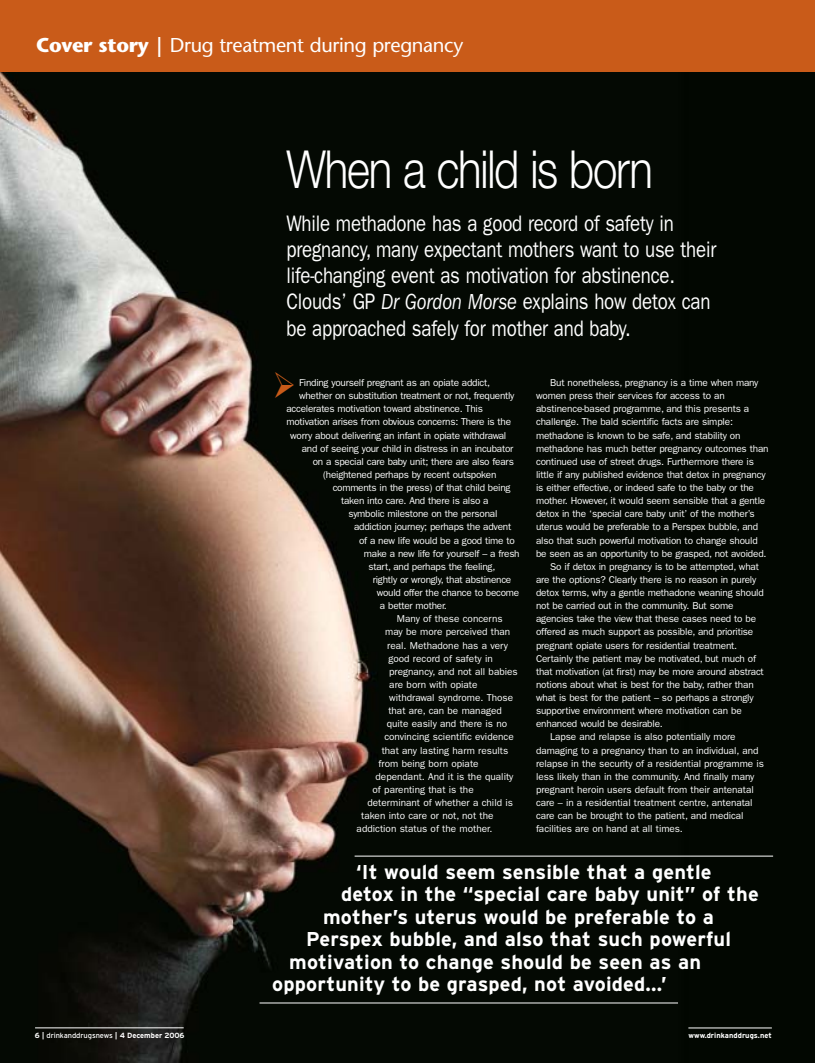
<style>
.page{position:relative;width:815px;height:1063px;background:#fff}
.page>*{position:absolute;margin:0;border:0;box-sizing:border-box;transform-origin:0 0}
.t1{font:300 52.5px "Helvetica Neue LT";letter-spacing:-.03em;color:#fff;scale:.83 1}
.t2{font:22.5px/26.2px "Franklin Gothic LT";letter-spacing:-.01em;color:#fff;scale:.83 1}
.t3{font:700 20px "Interstate";letter-spacing:.005em;color:#fff}
.t4{font:20px "Stone Sans LT";letter-spacing:-.015em;color:#fff}
.t5{font:10px "Franklin Gothic LT";letter-spacing:-.02em;color:#fff}
.t6{font:10px "Franklin Gothic LT";color:#fff}
.t7{font:7.5px "Interstate";letter-spacing:-.005em;color:#fff}
.t8{font:700 7.5px "Interstate";letter-spacing:.005em;color:#fff}
.s1{font-weight:700}
.s2{font-style:italic}
</style>
<div class="page">
<img style="left:0;top:71px;width:815px;height:992px">
<hr style="left:35px;top:1028px;width:149px;height:1px;background:#fff">
<div style="left:0;top:0;width:815px;height:71px;background:#c95b19"></div>
<hr style="left:688px;top:1028px;width:84px;height:1px;background:#fff">
<hr style="left:355px;top:856px;width:418px;height:1px;background:#fff">
<hr style="left:260px;top:1003px;width:418px;height:1px;background:#fff">
<svg style="left:275px;top:372px;width:19px;height:26px"></svg>
<h3 class="t4" style="left:36px;top:37px;width:429px"><span class="s1">Cover story |</span> Drug treatment during pregnancy</h3>
<h1 class="t1" style="left:286px;top:150px;width:443px">When a child is born</h1>
<p class="t2" style="left:286px;top:211px;width:519px">While methadone has a good record of safety in pregnancy, many expectant mothers want to use their life-changing event as motivation for abstinence.<br>Clouds’ GP <span class="s2">Dr Gordon Morse</span> explains how detox can be approached safely for mother and baby.</p>
<p class="t5" style="left:299px;top:379px;width:192px">Finding yourself pregnant as an opiate addict,</p>
<p class="t5" style="left:299px;top:392px;width:217px">whether on substitution treatment or not, frequently</p>
<p class="t5" style="left:286px;top:405px;width:198px">accelerates motivation toward abstinence. This</p>
<p class="t5" style="left:286px;top:418px;width:226px">motivation arises from obvious concerns: There is the</p>
<p class="t5" style="left:290px;top:431px;width:218px">worry about delivering an infant in opiate withdrawal</p>
<p class="t5" style="left:302px;top:445px;width:213px">and of seeing your child in distress in an incubator</p>
<p class="t5" style="left:313px;top:458px;width:203px">on a special care baby unit; there are also fears</p>
<p class="t5" style="left:323px;top:471px;width:175px">(heightened perhaps by recent outspoken</p>
<p class="t5" style="left:333px;top:484px;width:179px">comments in the press) of that child being</p>
<p class="t5" style="left:341px;top:497px;width:149px">taken into care. And there is also a</p>
<p class="t5" style="left:348px;top:510px;width:151px">symbolic milestone on the personal</p>
<p class="t5" style="left:354px;top:523px;width:159px">addiction journey; perhaps the advent</p>
<p class="t5" style="left:359px;top:536px;width:157px">of a new life would be a good time to</p>
<p class="t5" style="left:364px;top:550px;width:157px">make a new life for yourself – a fresh</p>
<p class="t5" style="left:369px;top:563px;width:129px">start, and perhaps the feeling,</p>
<p class="t5" style="left:373px;top:576px;width:140px">rightly or wrongly, that abstinence</p>
<p class="t5" style="left:377px;top:589px;width:144px">would offer the chance to become</p>
<p class="t5" style="left:380px;top:602px;width:68px">a better mother.</p>
<p class="t6" style="left:397px;top:615px;width:107px">Many of these concerns</p>
<p class="t6" style="left:385px;top:628px;width:126px">may be more perceived than</p>
<p class="t6" style="left:387px;top:641px;width:122px">real. Methadone has a very</p>
<p class="t6" style="left:388px;top:655px;width:106px">good record of safety in</p>
<p class="t6" style="left:389px;top:668px;width:130px">pregnancy, and not all babies</p>
<p class="t6" style="left:389px;top:681px;width:90px">are born with opiate</p>
<p class="t6" style="left:389px;top:694px;width:125px">withdrawal syndrome. Those</p>
<p class="t6" style="left:388px;top:707px;width:115px">that are, can be managed</p>
<p class="t6" style="left:387px;top:720px;width:122px">quite easily and there is no</p>
<p class="t6" style="left:384px;top:733px;width:131px">convincing scientific evidence</p>
<p class="t6" style="left:382px;top:746px;width:128px">that any lasting harm results</p>
<p class="t6" style="left:379px;top:760px;width:102px">from being born opiate</p>
<p class="t6" style="left:376px;top:773px;width:139px">dependant. And it is the quality</p>
<p class="t6" style="left:373px;top:786px;width:103px">of parenting that is the</p>
<p class="t6" style="left:367px;top:799px;width:147px">determinant of whether a child is</p>
<p class="t6" style="left:361px;top:812px;width:134px">taken into care or not, not the</p>
<p class="t6" style="left:357px;top:825px;width:137px">addiction status of the mother.</p>
<p class="t5" style="left:550px;top:379px;width:210px">But nonetheless, pregnancy is a time when many</p>
<p class="t5" style="left:536px;top:392px;width:190px">women press their services for access to an</p>
<p class="t5" style="left:536px;top:405px;width:215px">abstinence-based programme, and this presents a</p>
<p class="t5" style="left:536px;top:418px;width:198px">challenge. The bald scientific facts are simple:</p>
<p class="t5" style="left:536px;top:431px;width:206px">methadone is known to be safe, and stability on</p>
<p class="t5" style="left:536px;top:445px;width:234px">methadone has much better pregnancy outcomes than</p>
<p class="t5" style="left:536px;top:458px;width:219px">continued use of street drugs. Furthermore there is</p>
<p class="t5" style="left:536px;top:471px;width:231px">little if any published evidence that detox in pregnancy</p>
<p class="t5" style="left:536px;top:484px;width:219px">is either effective, or indeed safe to the baby or the</p>
<p class="t5" style="left:536px;top:497px;width:231px">mother. However, it would seem sensible that a gentle</p>
<p class="t5" style="left:536px;top:510px;width:220px">detox in the ‘special care baby unit’ of the mother’s</p>
<p class="t5" style="left:536px;top:523px;width:224px">uterus would be preferable to a Perspex bubble, and</p>
<p class="t5" style="left:536px;top:536px;width:223px">also that such powerful motivation to change should</p>
<p class="t5" style="left:536px;top:550px;width:232px">be seen as an opportunity to be grasped, not avoided.</p>
<p class="t5" style="left:550px;top:563px;width:210px">So if detox in pregnancy is to be attempted, what</p>
<p class="t5" style="left:536px;top:576px;width:222px">are the options? Clearly there is no reason in purely</p>
<p class="t5" style="left:536px;top:589px;width:229px">detox terms, why a gentle methadone weaning should</p>
<p class="t5" style="left:536px;top:602px;width:199px">not be carried out in the community. But some</p>
<p class="t5" style="left:536px;top:615px;width:222px">agencies take the view that these cases need to be</p>
<p class="t5" style="left:536px;top:628px;width:219px">offered as much support as possible, and prioritise</p>
<p class="t5" style="left:536px;top:641px;width:203px">pregnant opiate users for residential treatment.</p>
<p class="t5" style="left:536px;top:655px;width:222px">Certainly the patient may be motivated, but much of</p>
<p class="t5" style="left:536px;top:668px;width:229px">that motivation (at first) may be more around abstract</p>
<p class="t5" style="left:536px;top:681px;width:219px">notions about what is best for the baby, rather than</p>
<p class="t5" style="left:536px;top:694px;width:219px">what is best for the patient – so perhaps a strongly</p>
<p class="t5" style="left:536px;top:707px;width:207px">supportive environment where motivation can be</p>
<p class="t5" style="left:536px;top:720px;width:128px">enhanced would be desirable.</p>
<p class="t5" style="left:550px;top:733px;width:187px">Lapse and relapse is also potentially more</p>
<p class="t5" style="left:536px;top:746px;width:224px">damaging to a pregnancy than to an individual, and</p>
<p class="t5" style="left:536px;top:760px;width:229px">relapse in the security of a residential programme is</p>
<p class="t5" style="left:536px;top:773px;width:220px">less likely than in the community. And finally many</p>
<p class="t5" style="left:536px;top:786px;width:219px">pregnant heroin users default from their antenatal</p>
<p class="t5" style="left:536px;top:799px;width:218px">care – in a residential treatment centre, antenatal</p>
<p class="t5" style="left:536px;top:812px;width:209px">care can be brought to the patient, and medical</p>
<p class="t5" style="left:536px;top:825px;width:148px">facilities are on hand at all times.</p>
<p class="t7" style="left:35px;top:1033px;width:151px"><span class="s1">6 |</span> drinkanddrugsnews <span class="s1">| 4 December 2006</span></p>
<h3 class="t3" style="left:356px;top:864px;width:357px">‘It would seem sensible that a gentle</h3>
<h3 class="t3" style="left:341px;top:887px;width:419px">detox in the “special care baby unit” of the</h3>
<h3 class="t3" style="left:323px;top:909px;width:392px">mother’s uterus would be preferable to a</h3>
<h3 class="t3" style="left:306px;top:932px;width:426px">Perspex bubble, and also that such powerful</h3>
<h3 class="t3" style="left:289px;top:954px;width:413px">motivation to change should be seen as an</h3>
<h3 class="t3" style="left:272px;top:977px;width:396px">opportunity to be grasped, not avoided...’</h3>
<p class="t8" style="left:688px;top:1033px;width:85px">www.drinkanddrugs.net</p>
</div>
